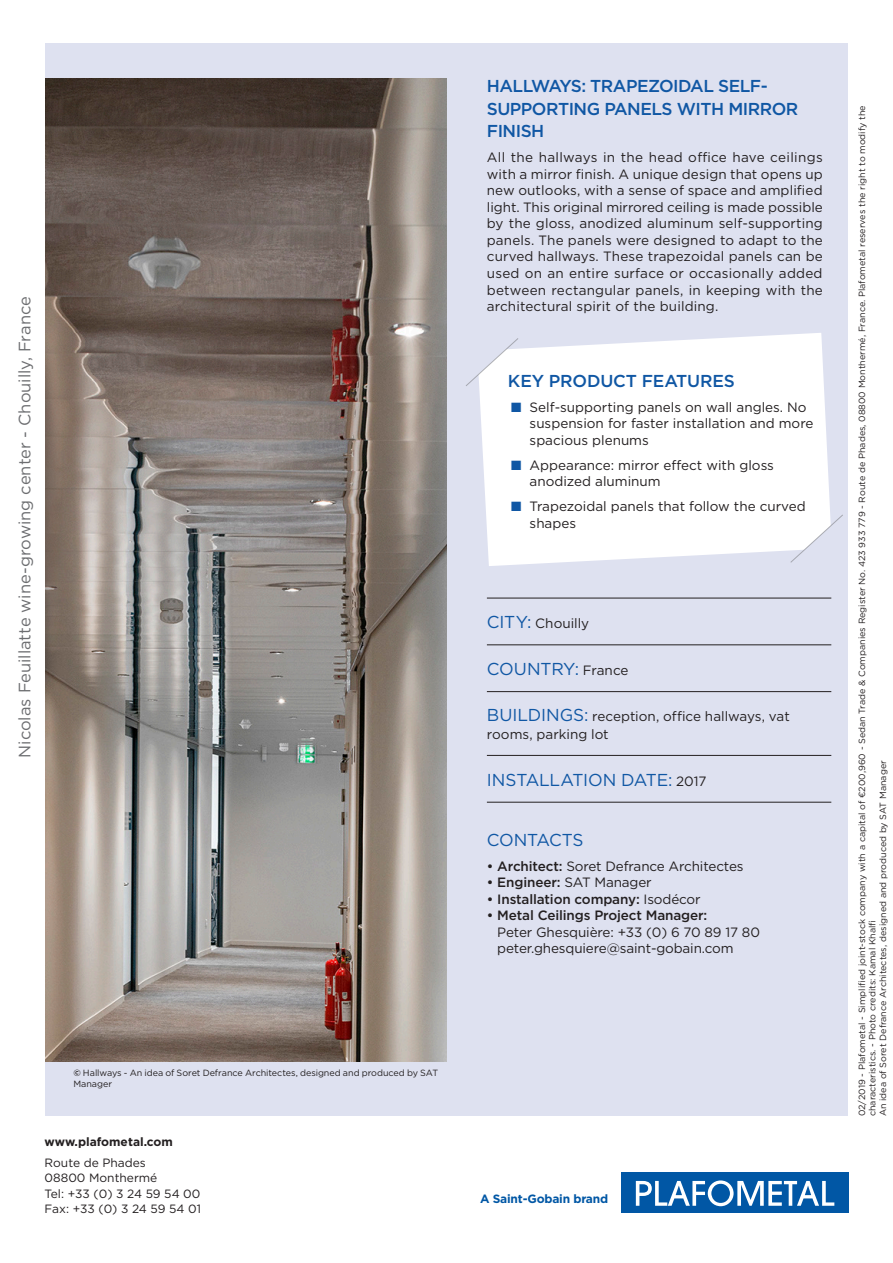
<style>
.page{position:relative;width:893px;height:1263px;background:#fff}
.page>*{position:absolute;margin:0;border:0;box-sizing:border-box;transform-origin:0 0}
.t1{font:500 17.25px/22.5px "Gotham";letter-spacing:-.03em;color:#1057a4}
.ApplicationTitre{font:17.25px "Gotham";letter-spacing:-.01em;color:#1057a4}
.t2{font:500 17.25px "Gotham";letter-spacing:-.01em;color:#1057a4}
.ApplicationTitre-2{font:16.5px "Gotham";color:#6c6d70}
.Courant_magic{font:13.5px/16.5px "Gotham";color:#231f20}
.ApplicationTitre-3{font:13.5px/18px "Gotham";color:#231f20}
.t3{font:500 13.5px "Gotham";letter-spacing:-.01em;color:#231f20}
.Addresse{font:12px "Gotham";color:#231f20}
.t4{font:700 12px "Gotham Pro";letter-spacing:-.015em;color:#0157a5}
.Addresse-2{font:700 12px "Gotham";color:#231f20}
.Addresse-3{font:9px/10.5px "Gotham";color:#231f20}
.ApplicationTitre-4{font:9px/10.5px "Gotham";letter-spacing:-.005em;color:#231f20}
.s1{font-weight:700}
.s2{color:#1057a4}
.s3{font-size:17.25px;color:#1057a4}
.s4{font-size:13.5px;color:#231f20}
.s5{font-weight:500}
.s6{font-weight:400}
</style>
<div class="page">
<div style="left:45px;top:44px;width:803px;height:1072px;background:#dee1f0"></div>
<img style="left:45px;top:79px;width:401px;height:982px">
<div style="left:0;top:323px;width:71px;height:405px;background:#231f20;opacity:.4"></div>
<div style="left:0;top:0;width:45px;height:1263px;background:#fff"></div>
<div style="left:621px;top:1172px;width:227px;height:40px;background:#0157a5"></div>
<svg style="left:636px;top:1180px;width:198px;height:26px"></svg>
<hr style="left:487px;top:598px;width:344px;height:1px;background:#231f20">
<hr style="left:487px;top:645px;width:344px;height:1px;background:#231f20">
<hr style="left:487px;top:691px;width:344px;height:1px;background:#231f20">
<hr style="left:487px;top:755px;width:344px;height:1px;background:#231f20">
<hr style="left:487px;top:802px;width:344px;height:1px;background:#231f20">
<svg style="left:479px;top:333px;width:351px;height:233px;background:#fcfcfd"></svg>
<svg style="left:466px;top:337px;width:53px;height:50px"></svg>
<svg style="left:790px;top:514px;width:53px;height:49px"></svg>
<p class="ApplicationTitre-2" style="left:14px;top:758px;width:463px;rotate:-90deg">Nicolas Feuillatte wine-growing center - Chouilly, France</p>
<p class="ApplicationTitre-4" style="left:73px;top:1067px;width:366px"><span class="s1">©</span> Hallways - An idea of Soret Defrance Architectes, designed and produced by SAT<br>Manager</p>
<p class="Addresse-2" style="left:45px;top:1134px;width:130px">www.plafometal.com</p>
<p class="Addresse" style="left:45px;top:1155px;width:103px">Route de Phades</p>
<p class="Addresse" style="left:45px;top:1170px;width:114px">08800 Monthermé</p>
<p class="Addresse" style="left:45px;top:1185px;width:157px">Tel: +33 (0) 3 24 59 54 00</p>
<p class="Addresse" style="left:45px;top:1200px;width:158px">Fax: +33 (0) 3 24 59 54 01</p>
<p class="t1" style="left:487px;top:75px;width:313px">HALLWAYS: TRAPEZOIDAL SELF-<br>SUPPORTING PANELS WITH MIRROR<br>FINISH</p>
<p class="Courant_magic" style="left:487px;top:149px;width:338px;text-align:justify">All the hallways in the head office have ceilings with a mirror finish. A unique design that opens up new outlooks, with a sense of space and amplified light. This original mirrored ceiling is made possible by the gloss, anodized aluminum self-supporting panels. The panels were designed to adapt to the curved hallways. These trapezoidal panels can be used on an entire surface or occasionally added between rectangular panels, in keeping with the architectural spirit of the building.</p>
<p class="t2" style="left:508px;top:369px;width:228px">KEY PRODUCT FEATURES</p>
<p class="Courant_magic" style="left:530px;top:398px;width:285px;text-indent:-18px"><span class="s2">■</span> Self-supporting panels on wall angles. No suspension for faster installation and more spacious plenums</p>
<p class="Courant_magic" style="left:530px;top:456px;width:246px;text-indent:-18px"><span class="s2">■</span> Appearance: mirror effect with gloss anodized aluminum</p>
<p class="Courant_magic" style="left:530px;top:498px;width:278px;text-indent:-18px"><span class="s2">■</span> Trapezoidal panels that follow the curved shapes</p>
<p class="ApplicationTitre-3" style="left:487px;top:614px;width:104px"><span class="s3">CITY:</span> Chouilly</p>
<p class="ApplicationTitre" style="left:487px;top:658px;width:143px">COUNTRY: <span class="s4">France</span></p>
<p class="ApplicationTitre-3" style="left:487px;top:707px;width:304px"><span class="s3">BUILDINGS:</span> reception, office hallways, vat rooms, parking lot</p>
<p class="ApplicationTitre" style="left:487px;top:768px;width:221px">INSTALLATION DATE: <span class="s4">2017</span></p>
<p class="ApplicationTitre" style="left:487px;top:828px;width:98px">CONTACTS</p>
<p class="Courant_magic" style="left:487px;top:857px;width:258px"><span class="s5">• Architect:</span> Soret Defrance Architectes</p>
<p class="t3" style="left:487px;top:873px;width:166px">• Engineer: <span class="s6">SAT Manager</span></p>
<p class="t3" style="left:487px;top:890px;width:215px">• Installation company: <span class="s6">Isodécor</span></p>
<p class="Courant_magic" style="left:497px;top:907px;width:264px;text-indent:-10px"><span class="s5">• Metal Ceilings Project Manager:<br></span>Peter Ghesquière: +33 (0) 6 70 89 17 80 peter.ghesquiere@saint-gobain.com</p>
<p class="t4" style="left:480px;top:1192px;width:130px">A Saint-Gobain brand</p>
<p class="Addresse-3" style="left:856px;top:1116px;width:1012px;rotate:-90deg">02/2019 - Plafometal - Simplified joint-stock company with a capital of €200,960 - Sedan Trade &amp; Companies Register No. 423 933 779 - Route de Phades, 08800 Monthermé, France. Plafometal reserves the right to modify the characteristics. - Photo credits: Kamal Khalfi</p>
<p class="Addresse-3" style="left:877px;top:1116px;width:357px;rotate:-90deg">An idea of Soret Defrance Architectes, designed and produced by SAT Manager</p>
</div>
